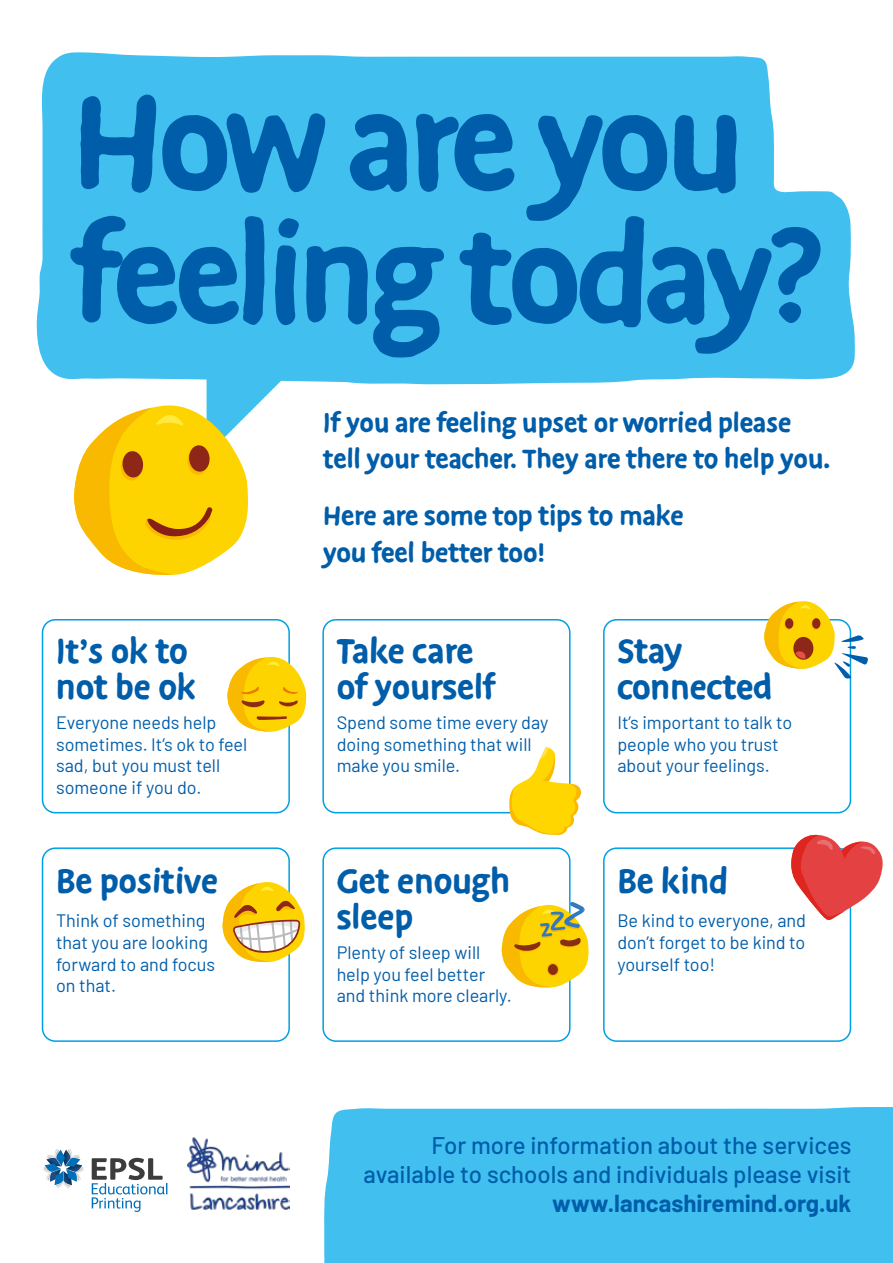
<style>
.page{position:relative;width:893px;height:1263px;background:#fff}
.page>*{position:absolute;margin:0;border:0;box-sizing:border-box;transform-origin:0 0}
.t1{font:700 152.7px/132.9px "Duper";letter-spacing:-.03em;color:#005da9}
.t2{font:700 39px/36px "Duper";color:#005da9}
.t3{font:700 30.45px/36.6px "Duper";color:#005da9}
.t4{font:500 24px/28.8px "Barlow";color:#005da9;text-align:right}
.t5{font:700 24px "Barlow";color:#005da9}
.t6{font:18px/21.6px "Barlow";color:#005da9}
</style>
<div class="page">
<svg style="left:289px;top:1107px;width:604px;height:156px;fill:#41c0f0"></svg>
<div style="left:603px;top:619px;width:248px;height:194px;border:2px solid #009fe3;border-radius:13px"></div>
<svg style="left:36px;top:52px;width:819px;height:333px;fill:#41c0f0"></svg>
<div style="left:42px;top:619px;width:248px;height:194px;border:2px solid #009fe3;border-radius:13px"></div>
<div style="left:42px;top:847px;width:248px;height:195px;border:2px solid #009fe3;border-radius:13px"></div>
<div style="left:322px;top:619px;width:249px;height:194px;border:2px solid #009fe3;border-radius:13px"></div>
<div style="left:322px;top:847px;width:249px;height:195px;border:2px solid #009fe3;border-radius:13px"></div>
<div style="left:603px;top:847px;width:248px;height:195px;border:2px solid #009fe3;border-radius:13px"></div>
<img style="left:188px;top:1137px;width:101px;height:73px">
<svg style="left:43px;top:1149px;width:41px;height:39px"></svg>
<svg style="left:92px;top:1158px;width:75px;height:54px"></svg>
<svg style="left:222px;top:879px;width:83px;height:84px"></svg>
<svg style="left:787px;top:834px;width:96px;height:88px"></svg>
<svg style="left:501px;top:901px;width:88px;height:87px"></svg>
<svg style="left:227px;top:656px;width:79px;height:76px"></svg>
<svg style="left:764px;top:601px;width:104px;height:78px"></svg>
<svg style="left:509px;top:746px;width:72px;height:89px"></svg>
<svg style="left:74px;top:373px;width:215px;height:202px"></svg>
<h1 class="t1" style="left:72px;top:80px;width:750px">How are you feeling today?</h1>
<h2 class="t2" style="left:56px;top:634px;width:142px">It’s ok to not be ok</h2>
<p class="t6" style="left:56px;top:710px;width:193px">Everyone needs help sometimes. It’s ok to feel sad, but you must tell someone if you do.</p>
<h2 class="t2" style="left:56px;top:864px;width:164px">Be positive</h2>
<p class="t6" style="left:56px;top:909px;width:161px">Think of something that you are looking forward to and focus on that.</p>
<h3 class="t3" style="left:323px;top:405px;width:509px">If you are feeling upset or worried please tell your teacher. They are there to help you.</h3>
<h3 class="t3" style="left:323px;top:498px;width:362px">Here are some top tips to make you feel better too!</h3>
<h2 class="t2" style="left:337px;top:634px;width:160px">Take care of yourself</h2>
<p class="t6" style="left:337px;top:710px;width:213px">Spend some time every day doing something that will make you smile.</p>
<h2 class="t2" style="left:337px;top:864px;width:175px">Get enough sleep</h2>
<p class="t6" style="left:337px;top:940px;width:176px">Plenty of sleep will help you feel better and think more clearly.</p>
<h2 class="t2" style="left:617px;top:634px;width:156px">Stay connected</h2>
<p class="t6" style="left:617px;top:710px;width:176px">It’s important to talk to people who you trust about your feelings.</p>
<h2 class="t2" style="left:617px;top:864px;width:112px">Be kind</h2>
<p class="t6" style="left:617px;top:909px;width:190px;text-align:justify">Be kind to everyone, and don’t forget to be kind to yourself too!</p>
<h3 class="t4" style="left:364px;top:1129px;width:489px">For more information about the services available to schools and individuals please visit</h3>
<h3 class="t5" style="left:552px;top:1185px;width:301px">www.lancashiremind.org.uk</h3>
</div>
